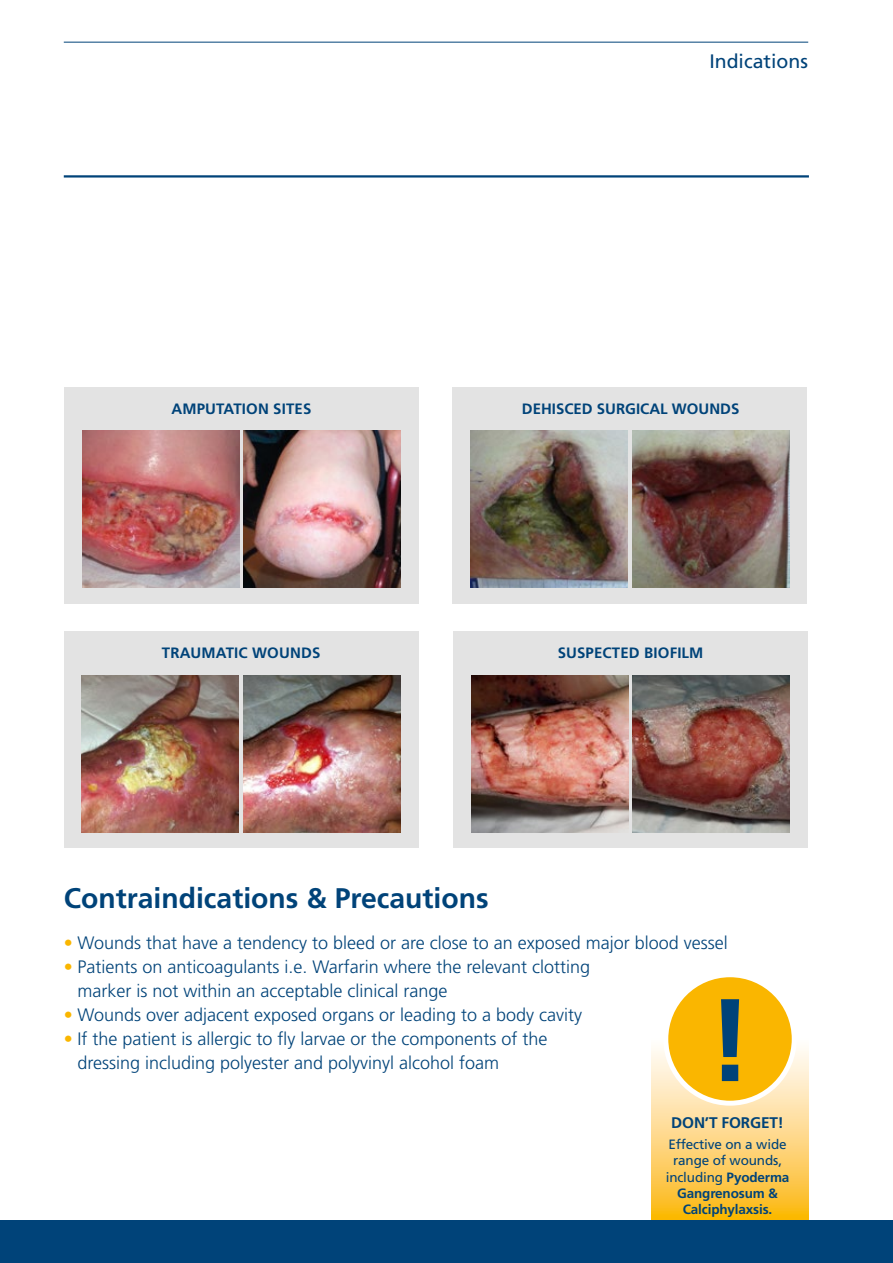
<style>
.page{position:relative;width:893px;height:1263px;background:#fff}
.page>*{position:absolute;margin:0;border:0;box-sizing:border-box;transform-origin:0 0}
.t1{font:700 117.3px "Frutiger";color:#004379}
.t2{font:700 28.35px "Frutiger";color:#004379}
.t3{font:19.5px "Frutiger";color:#004379}
.t4{font:300 18px/24px "Frutiger";color:#004379}
.t5{font:700 15.45px "Frutiger";letter-spacing:-.01em;color:#004379}
.t6{font:700 15px "Frutiger";letter-spacing:.01em;color:#004379}
.t7{font:13.5px/16.2px "Frutiger";letter-spacing:-.01em;color:#004379;text-align:center}
.s1{color:#fab600}
.s2{font-weight:700}
</style>
<div class="page">
<hr style="left:64px;top:42px;width:744px;height:1px;background:#004379">
<hr style="left:64px;top:175px;width:745px;height:3px;background:#004379">
<svg style="left:651px;top:1048px;width:158px;height:172px"></svg>
<div style="left:666px;top:975px;width:128px;height:128px;background:#fab600;border-radius:50%"></div>
<div style="left:663px;top:972px;width:134px;height:134px;border:5px solid #fff;border-radius:50%"></div>
<div style="left:0;top:1220px;width:893px;height:43px;background:#004379"></div>
<div style="left:64px;top:387px;width:355px;height:217px;background:#e3e3e3"></div>
<img style="left:82px;top:431px;width:157px;height:157px">
<img style="left:244px;top:431px;width:157px;height:157px">
<div style="left:453px;top:631px;width:355px;height:217px;background:#e3e3e3"></div>
<div style="left:64px;top:631px;width:354px;height:217px;background:#e3e3e3"></div>
<img style="left:471px;top:675px;width:157px;height:157px">
<img style="left:82px;top:675px;width:157px;height:157px">
<img style="left:633px;top:675px;width:157px;height:157px">
<img style="left:243px;top:675px;width:157px;height:157px">
<div style="left:452px;top:387px;width:355px;height:217px;background:#e3e3e3"></div>
<img style="left:471px;top:431px;width:157px;height:157px">
<img style="left:632px;top:431px;width:157px;height:157px">
<p class="t6" style="left:172px;top:399px;width:141px">AMPUTATION SITES</p>
<p class="t3" style="left:709px;top:50px;width:100px">Indications</p>
<p class="t6" style="left:522px;top:399px;width:219px">DEHISCED SURGICAL WOUNDS</p>
<p class="t6" style="left:162px;top:644px;width:160px">TRAUMATIC WOUNDS</p>
<p class="t6" style="left:558px;top:644px;width:147px">SUSPECTED BIOFILM</p>
<h2 class="t2" style="left:64px;top:881px;width:426px">Contraindications &amp; Precautions</h2>
<p class="t4" style="left:64px;top:931px;width:666px"><span class="s1">•</span> Wounds that have a tendency to bleed or are close to an exposed major blood vessel</p>
<p class="t4" style="left:77px;top:954px;width:514px;text-indent:-14px"><span class="s1">•</span> Patients on anticoagulants i.e. Warfarin where the relevant clotting marker is not within an acceptable clinical range</p>
<p class="t4" style="left:64px;top:1002px;width:520px"><span class="s1">•</span> Wounds over adjacent exposed organs or leading to a body cavity</p>
<p class="t4" style="left:77px;top:1026px;width:472px;text-indent:-14px"><span class="s1">•</span> If the patient is allergic to fly larvae or the components of the dressing including polyester and polyvinyl alcohol foam</p>
<h1 class="t1" style="left:707px;top:971px;width:47px">!</h1>
<p class="t5" style="left:671px;top:1114px;width:114px">DON’T FORGET!</p>
<p class="t7" style="left:666px;top:1136px;width:125px">Effective on a wide range of wounds, including <span class="s2">Pyoderma<br>Gangrenosum &amp;<br>Calciphylaxsis.</span></p>
</div>
